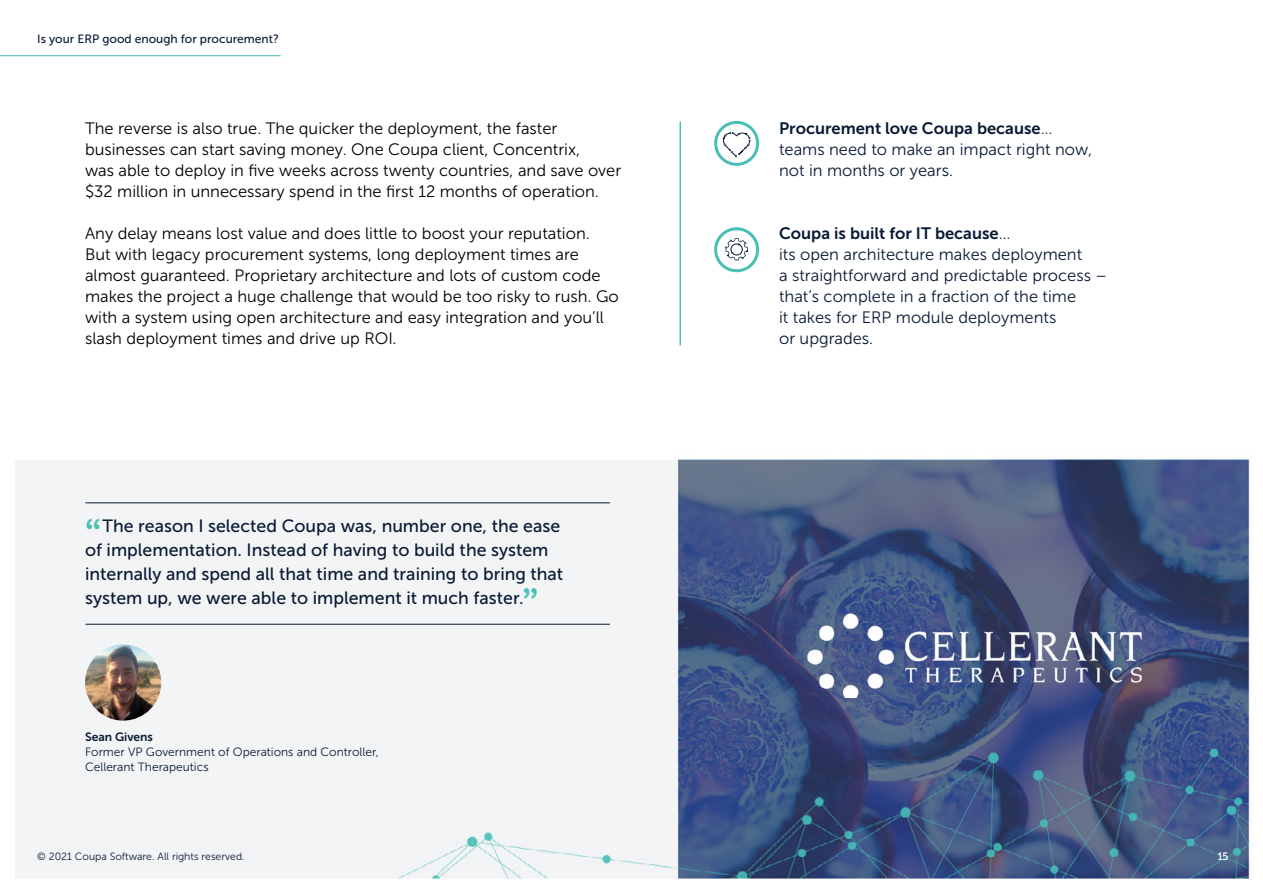
<style>
.page{position:relative;width:1263px;height:893px;background:#fff}
.page>*{position:absolute;margin:0;border:0;box-sizing:border-box;transform-origin:0 0}
.t1{font:17.7px/24px "Museo Sans 500";color:#091a34}
.t2{font:16.5px/21px "Museo Sans 300";color:#000}
.t3{font:16.5px/21px "Museo Sans 300";color:#091a34}
.t4{font:16.5px "Museo Sans 700";color:#091a34}
.t5{font:12px/15px "Museo Sans 300";color:#091a34}
.t6{font:12px "Museo Sans 500";color:#091a34}
.t7{font:12px "Museo Sans 700";color:#091a34}
.t8{font:10.5px "Museo Sans 300";color:#091a34}
.t9{font:10.5px "Museo Sans 300";color:#fff}
.s1{font-family:"Source Sans Pro";font-weight:700;font-size:30px;color:#49c0b6}
.s2{font-family:"Museo Sans 300"}
</style>
<div class="page">
<img style="left:0;top:56px;width:1253px;height:823px">
<img style="left:808px;top:613px;width:333px;height:85px">
<img style="left:85px;top:644px;width:76px;height:77px;border-radius:38px">
<hr style="left:679px;top:122px;width:2px;height:223px;background:#49c0b6">
<hr style="left:85px;top:624px;width:525px;height:1px;background:#091a34">
<hr style="left:85px;top:503px;width:525px;height:1px;background:#091a34">
<svg style="left:723px;top:132px;width:27px;height:25px"></svg>
<div style="left:714px;top:121px;width:45px;height:45px;border:3px solid #49c0b6;border-radius:50%"></div>
<svg style="left:725px;top:238px;width:23px;height:22px"></svg>
<div style="left:714px;top:227px;width:45px;height:45px;border:3px solid #49c0b6;border-radius:50%"></div>
<hr style="left:0;top:55px;width:281px;height:1px;background:#49c0b6">
<p class="t6" style="left:37px;top:32px;width:243px">Is your ERP good enough for procurement?</p>
<p class="t2" style="left:85px;top:118px;width:538px">The reverse is also true. The quicker the deployment, the faster businesses can start saving money. One Coupa client, Concentrix,<br>was able to deploy in five weeks across twenty countries, and save over $32 million in unnecessary spend in the first 12 months of operation.</p>
<p class="t2" style="left:85px;top:223px;width:535px">Any delay means lost value and does little to boost your reputation.<br>But with legacy procurement systems, long deployment times are almost guaranteed. Proprietary architecture and lots of custom code makes the project a huge challenge that would be too risky to rush. Go with a system using open architecture and easy integration and you’ll slash deployment times and drive up ROI.</p>
<p class="t1" style="left:85px;top:514px;width:480px"><span class="s1">“</span>The reason I selected Coupa was, number one, the ease of implementation. Instead of having to build the system internally and spend all that time and training to bring that system up, we were able to implement it much faster.<span class="s1">”</span></p>
<p class="t7" style="left:85px;top:730px;width:69px">Sean Givens</p>
<p class="t5" style="left:85px;top:745px;width:295px">Former VP Government of Operations and Controller,<br>Cellerant Therapeutics</p>
<p class="t4" style="left:779px;top:119px;width:275px">Procurement love Coupa because<span class="s2">…</span></p>
<p class="t3" style="left:779px;top:139px;width:315px">teams need to make an impact right now, not in months or years.</p>
<p class="t4" style="left:779px;top:224px;width:233px">Coupa is built for IT because<span class="s2">…</span></p>
<p class="t3" style="left:779px;top:244px;width:330px">its open architecture makes deployment<br>a straightforward and predictable process – that’s complete in a fraction of the time<br>it takes for ERP module deployments<br>or upgrades.</p>
<p class="t8" style="left:37px;top:850px;width:209px">© 2021 Coupa Software. All rights reserved.</p>
<p class="t9" style="left:1218px;top:850px;width:12px">15</p>
</div>
